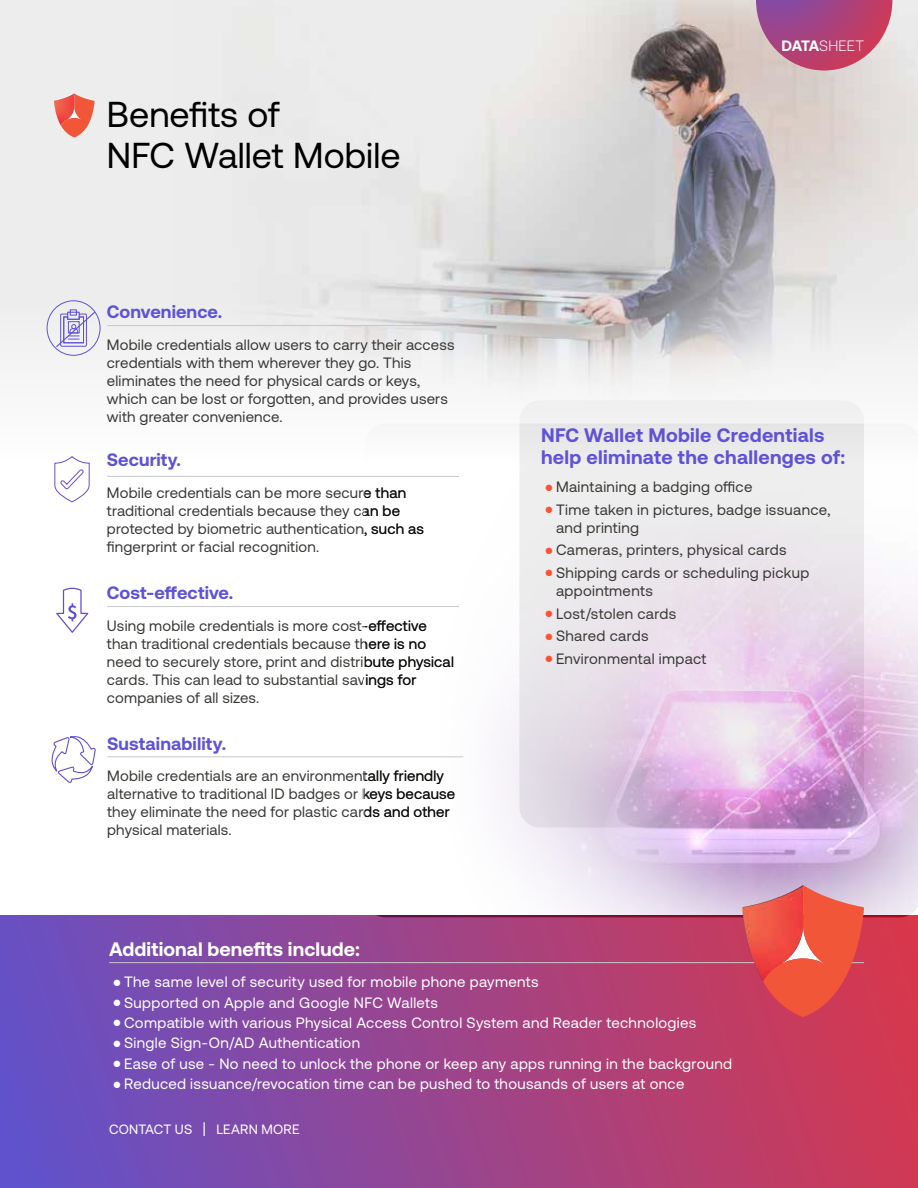
<style>
.page{position:relative;width:918px;height:1188px;background:#fff}
.page>*{position:absolute;margin:0;border:0;box-sizing:border-box;transform-origin:0 0}
.t1{font:36px/40.5px "Aeonik";color:#000}
.t2{font:700 19.5px/22.5px "Aeonik";letter-spacing:.015em;color:#5e52d6}
.t3{font:700 19.5px "Aeonik";letter-spacing:.005em;color:#fff}
.t4{font:700 18px "Aeonik";letter-spacing:.005em;color:#5e52d6}
.t5{font:15px/18px "Aeonik";letter-spacing:.015em;color:#383935}
.t6{font:15px "Aeonik";letter-spacing:.02em;color:#fff}
.t7{font:300 15px "Aeonik";letter-spacing:.02em;color:#fff}
.t8{font:13.5px "Aeonik";letter-spacing:.015em;color:#fff}
.s1{font-weight:700}
.s2{font-size:9px;color:#ff5233}
.s3{font-size:9px}
.s4{font-size:19.65px}
</style>
<div class="page">
<div style="left:0;top:0;width:918px;height:461px;background:linear-gradient(to bottom,#e9e9ea,#f6f6f7)"></div>
<img style="left:171px;top:0;width:747px;height:422px">
<svg style="left:756px;top:0;width:136px;height:71px;background:#b8608b"></svg>
<div style="left:0;top:916px;width:918px;height:272px;background:linear-gradient(to right,#6351c7,#d6384e)"></div>
<hr style="left:109px;top:962px;width:755px;height:1px;background:#c7c8ca">
<img style="left:54px;top:94px;width:7px;height:32px">
<svg style="left:61px;top:94px;width:34px;height:43px"></svg>
<img style="left:61px;top:94px;width:13px;height:32px">
<div style="left:47px;top:300px;width:53px;height:56px;border:1px solid #5e52d6;border-radius:50%"></div>
<svg style="left:54px;top:456px;width:36px;height:47px"></svg>
<svg style="left:56px;top:588px;width:32px;height:45px"></svg>
<svg style="left:51px;top:736px;width:44px;height:47px"></svg>
<div style="left:519px;top:400px;width:345px;height:427px;background:#f7f7f7;border-radius:20px"></div>
<img style="left:365px;top:424px;width:553px;height:493px">
<svg style="left:55px;top:309px;width:41px;height:39px"></svg>
<hr style="left:107px;top:325px;width:352px;height:1px;background:#c7c8ca">
<hr style="left:107px;top:476px;width:352px;height:1px;background:#c7c8ca">
<hr style="left:107px;top:606px;width:352px;height:1px;background:#c7c8ca">
<hr style="left:107px;top:756px;width:356px;height:1px;background:#c7c8ca">
<svg style="left:763px;top:885px;width:101px;height:132px;background:#e55b52"></svg>
<img style="left:742px;top:885px;width:21px;height:96px">
<img style="left:763px;top:885px;width:40px;height:96px">
<h1 class="t1" style="left:107px;top:94px;width:295px">Benefits of<br>NFC Wallet Mobile</h1>
<p class="t4" style="left:107px;top:302px;width:117px">Convenience.</p>
<p class="t5" style="left:107px;top:336px;width:349px">Mobile credentials allow users to carry their access credentials with them wherever they go. This eliminates the need for physical cards or keys, which can be lost or forgotten, and provides users with greater convenience.</p>
<p class="t4" style="left:107px;top:450px;width:76px">Security.</p>
<p class="t5" style="left:107px;top:483px;width:319px">Mobile credentials can be more secure than traditional credentials because they can be protected by biometric authentication, such as fingerprint or facial recognition.</p>
<p class="t4" style="left:107px;top:583px;width:128px">Cost-effective.</p>
<p class="t5" style="left:107px;top:617px;width:349px">Using mobile credentials is more cost-effective than traditional credentials because there is no need to securely store, print and distribute physical cards. This can lead to substantial savings for companies of all sizes.</p>
<p class="t4" style="left:107px;top:733px;width:121px">Sustainability.</p>
<p class="t5" style="left:107px;top:767px;width:350px">Mobile credentials are an environmentally friendly alternative to traditional ID badges or keys because they eliminate the need for plastic cards and other physical materials.</p>
<p class="t7" style="left:781px;top:37px;width:84px"><span class="s1">DATA</span>SHEET</p>
<h2 class="t2" style="left:541px;top:424px;width:306px">NFC Wallet Mobile Credentials help eliminate the challenges of:</h2>
<p class="t5" style="left:546px;top:478px;width:208px"><span class="s2">●</span> Maintaining a badging office</p>
<p class="t5" style="left:556px;top:501px;width:276px;text-indent:-10px"><span class="s2">●</span> Time taken in pictures, badge issuance, and printing</p>
<p class="t5" style="left:546px;top:541px;width:243px"><span class="s2">●</span> Cameras, printers, physical cards</p>
<p class="t5" style="left:556px;top:564px;width:255px;text-indent:-10px"><span class="s2">●</span> Shipping cards or scheduling pickup appointments</p>
<p class="t5" style="left:546px;top:604px;width:132px"><span class="s2">●</span> Lost/stolen cards</p>
<p class="t5" style="left:546px;top:627px;width:105px"><span class="s2">●</span> Shared cards</p>
<p class="t5" style="left:546px;top:650px;width:163px"><span class="s2">●</span> Environmental impact</p>
<h2 class="t3" style="left:109px;top:938px;width:252px">Additional benefits include:</h2>
<p class="t6" style="left:114px;top:974px;width:426px"><span class="s3">●</span> The same level of security used for mobile phone payments</p>
<p class="t6" style="left:114px;top:994px;width:326px"><span class="s3">●</span> Supported on Apple and Google NFC Wallets</p>
<p class="t6" style="left:114px;top:1015px;width:584px"><span class="s3">●</span> Compatible with various Physical Access Control System and Reader technologies</p>
<p class="t6" style="left:114px;top:1035px;width:248px"><span class="s3">●</span> Single Sign-On/AD Authentication</p>
<p class="t6" style="left:114px;top:1055px;width:620px"><span class="s3">●</span> Ease of use - No need to unlock the phone or keep any apps running in the background</p>
<p class="t6" style="left:114px;top:1076px;width:572px"><span class="s3">●</span> Reduced issuance/revocation time can be pushed to thousands of users at once</p>
<p class="t8" style="left:109px;top:1122px;width:192px">CONTACT US <span class="s4">|</span> LEARN MORE</p>
</div>
